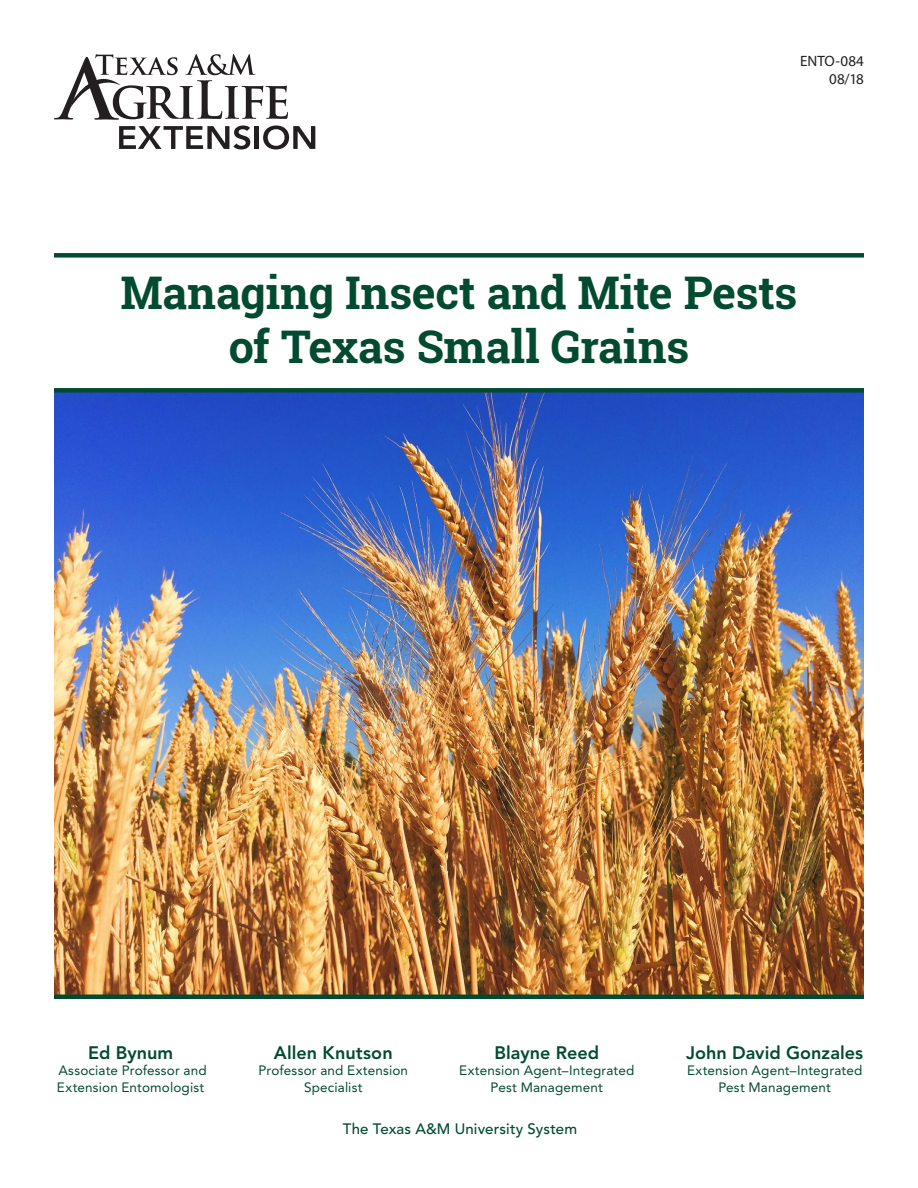
<style>
.page{position:relative;width:918px;height:1188px;background:#fff}
.page>*{position:absolute;margin:0;border:0;box-sizing:border-box;transform-origin:0 0}
.t1{font:700 45px/54px "Roboto Slab";letter-spacing:-.005em;color:#034b30;text-align:center}
.t2{font:800 18px "Avenir";color:#034b30}
.t3{font:500 15px "Avenir";letter-spacing:.01em;color:#034b30}
.t4{font:15px "Myriad Pro";letter-spacing:.005em;color:#231f20}
.t5{font:13.5px/16.2px "Avenir";letter-spacing:.01em;color:#034b30;text-align:center}
</style>
<div class="page">
<img style="left:54px;top:393px;width:810px;height:601px">
<div style="left:54px;top:994px;width:810px;height:5px;background:#034b30"></div>
<div style="left:54px;top:253px;width:810px;height:5px;background:#034b30"></div>
<div style="left:54px;top:388px;width:810px;height:5px;background:#034b30"></div>
<svg style="left:54px;top:54px;width:261px;height:96px"></svg>
<p class="t4" style="left:800px;top:52px;width:65px">ENTO-084</p>
<p class="t4" style="left:829px;top:70px;width:36px">08/18</p>
<p class="t1" style="left:121px;top:265px;width:678px">Managing Insect and Mite Pests of Texas Small Grains</p>
<p class="t2" style="left:88px;top:1042px;width:87px">Ed Bynum</p>
<p class="t5" style="left:57px;top:1063px;width:151px;text-align:left">Associate Professor and<br>Extension Entomologist</p>
<p class="t2" style="left:274px;top:1042px;width:120px">Allen Knutson</p>
<p class="t5" style="left:259px;top:1063px;width:151px">Professor and Extension<br>Specialist</p>
<p class="t2" style="left:494px;top:1042px;width:106px">Blayne Reed</p>
<p class="t5" style="left:459px;top:1063px;width:177px">Extension Agent–Integrated<br>Pest Management</p>
<p class="t3" style="left:343px;top:1120px;width:236px">The Texas A&amp;M University System</p>
<p class="t2" style="left:686px;top:1042px;width:179px">John David Gonzales</p>
<p class="t5" style="left:687px;top:1063px;width:177px">Extension Agent–Integrated<br>Pest Management</p>
</div>
